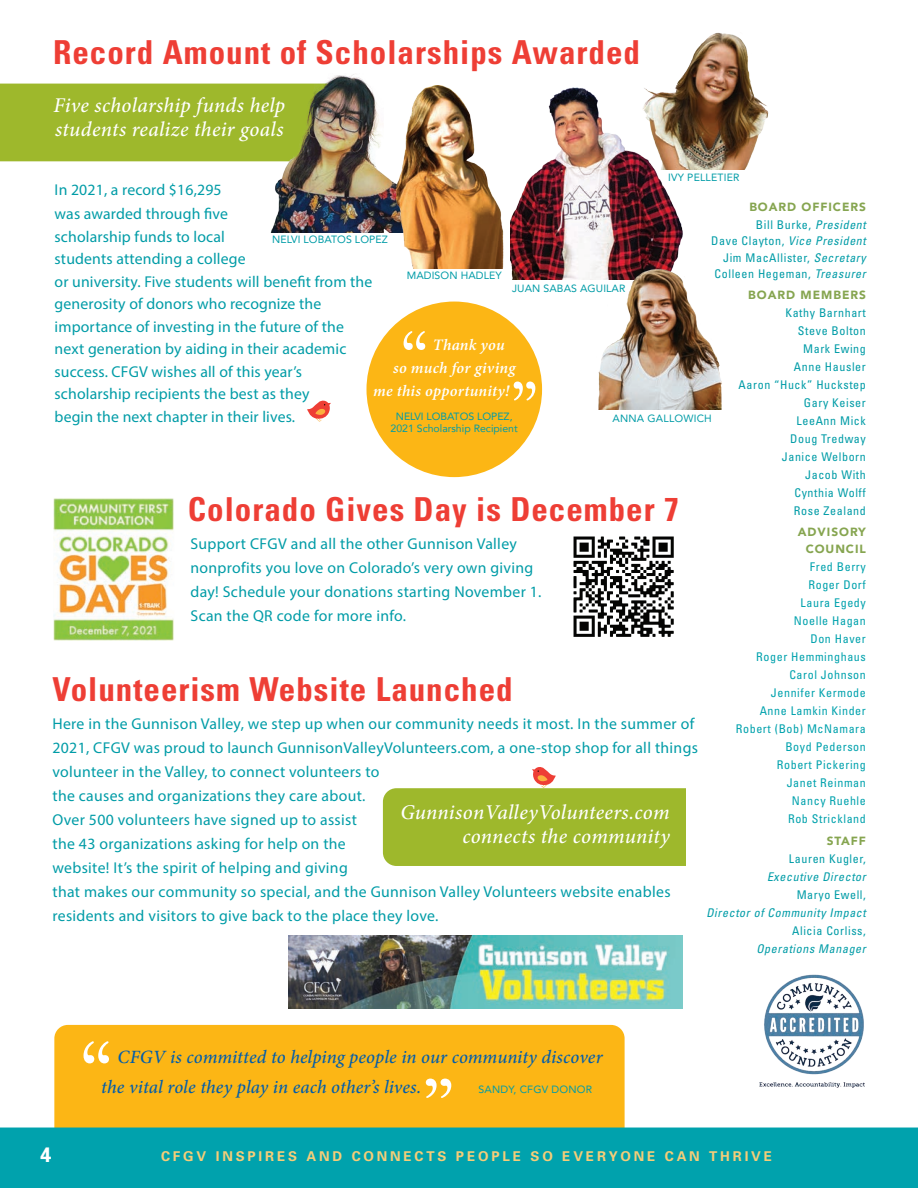
<style>
.page{position:relative;width:918px;height:1188px;background:#fff}
.page>*{position:absolute;margin:0;border:0;box-sizing:border-box;transform-origin:0 0}
.mainparagraph2016{font:700 condensed 33px "Univers";letter-spacing:.03em;color:#ee3e35}
.mainparagraph2016-2{font:italic 500 21px/24px "Minion Pro";letter-spacing:.01em;color:#fff}
.t1{font:700 21px "Univers";color:#fff}
.mainparagraph2016-3{font:italic 500 18.75px/30px "Minion Pro";color:#015dab}
.mainparagraph2016-4{font:italic 600 15.9px "Minion Pro";letter-spacing:.015em;color:#fff}
.mainparagraph2016-5{font:15.75px/24px "Myriad Pro";letter-spacing:.02em;color:#009ca7}
.mainparagraph2016-6{font:700 13.5px "Univers";letter-spacing:.21em;color:#f6cd78}
.t2{font:condensed 12px "Univers";letter-spacing:.05em;color:#009ca7}
.t3{font:condensed 12px "Univers";letter-spacing:.05em;color:#00a2ad}
.t4{font:italic condensed 12px/18px "Univers";color:#009ca7;text-align:right}
.t5{font:900 11.85px/16.5px "Avenir";letter-spacing:.08em;color:#86a550;text-align:right}
.mainparagraph2016-7{font:10.5px/12px "Avenir";letter-spacing:.01em;color:#009ca7;text-align:center}
.s1{font-style:italic}
.s2{font-style:normal}
</style>
<div class="page">
<div style="left:54px;top:1025px;width:571px;height:121px;background:#fcb615;border-radius:14px"></div>
<div style="left:0;top:1128px;width:918px;height:60px;background:#00a2ad"></div>
<div style="left:0;top:84px;width:266px;height:77px;background:#9eb82c"></div>
<img style="left:266px;top:74px;width:131px;height:158px">
<img style="left:511px;top:87px;width:173px;height:193px">
<img style="left:634px;top:33px;width:135px;height:136px">
<img style="left:397px;top:86px;width:107px;height:182px">
<img style="left:289px;top:935px;width:393px;height:73px">
<div style="left:367px;top:302px;width:175px;height:175px;background:#fcb615;border-radius:50%"></div>
<svg style="left:404px;top:331px;width:21px;height:19px"></svg>
<svg style="left:514px;top:382px;width:21px;height:18px"></svg>
<img style="left:546px;top:265px;width:176px;height:145px">
<svg style="left:84px;top:1041px;width:25px;height:22px"></svg>
<svg style="left:426px;top:1079px;width:25px;height:19px"></svg>
<svg style="left:307px;top:400px;width:24px;height:22px"></svg>
<img style="left:573px;top:536px;width:101px;height:101px">
<img style="left:759px;top:974px;width:106px;height:114px">
<img style="left:53px;top:498px;width:121px;height:143px">
<div style="left:383px;top:788px;width:359px;height:78px;background:#9eb82c;border-radius:14px"></div>
<svg style="left:532px;top:767px;width:24px;height:21px"></svg>
<div style="left:686px;top:762px;width:62px;height:125px;background:#fff"></div>
<p class="mainparagraph2016" style="left:53px;top:32px;width:588px">Record Amount of Scholarships Awarded</p>
<p class="mainparagraph2016-2" style="left:53px;top:93px;width:233px">Five scholarship funds help students realize their goals</p>
<p class="mainparagraph2016-7" style="left:668px;top:171px;width:73px">IVY PELLETIER</p>
<p class="mainparagraph2016-5" style="left:55px;top:177px;width:175px">In 2021, a record $16,295 was awarded through five</p>
<p class="mainparagraph2016-5" style="left:55px;top:225px;width:319px;line-height:22.5px">scholarship funds to local<br>students attending a college<br>or university. Five students will benefit from the generosity of donors who recognize the importance of investing in the future of the next generation by aiding in their academic success. CFGV wishes all of this year’s scholarship recipients the best as they<br>begin the next chapter in their lives.</p>
<p class="t5" style="left:749px;top:198px;width:118px">BOARD OFFICERS</p>
<p class="t2" style="left:756px;top:217px;width:114px">Bill Burke, <span class="s1">President</span></p>
<p class="t4" style="left:711px;top:232px;width:159px"><span class="s2">D a v e C l a yt o n ,</span> Vice President</p>
<p class="t2" style="left:723px;top:250px;width:147px">Jim MacAllister, <span class="s1">Secretary</span></p>
<p class="t2" style="left:715px;top:266px;width:156px">Colleen Hegeman, <span class="s1">Treasurer</span></p>
<p class="t5" style="left:748px;top:287px;width:119px">BOARD MEMBERS</p>
<p class="t2" style="left:785px;top:305px;width:82px">Kathy Barnhart</p>
<p class="t2" style="left:798px;top:323px;width:69px">Steve Bolton</p>
<p class="t2" style="left:803px;top:341px;width:64px">Mark Ewing</p>
<p class="t2" style="left:794px;top:359px;width:73px">Anne Hausler</p>
<p class="t2" style="left:739px;top:377px;width:129px">Aaron “Huck” Huckstep</p>
<p class="t2" style="left:804px;top:395px;width:63px">Gary Keiser</p>
<p class="t2" style="left:797px;top:413px;width:71px">LeeAnn Mick</p>
<p class="t2" style="left:790px;top:431px;width:77px">Doug Tredway</p>
<p class="t2" style="left:782px;top:449px;width:86px">Janice Welborn</p>
<p class="t2" style="left:805px;top:467px;width:62px">Jacob With</p>
<p class="t2" style="left:794px;top:485px;width:73px">Cynthia Wolff</p>
<p class="t2" style="left:794px;top:503px;width:73px">Rose Zealand</p>
<p class="t5" style="left:798px;top:524px;width:69px">ADVISORY<br>COUNCIL</p>
<p class="t3" style="left:810px;top:559px;width:58px">Fred Berry</p>
<p class="t3" style="left:809px;top:577px;width:59px">Roger Dorf</p>
<p class="t3" style="left:801px;top:595px;width:67px">Laura Egedy</p>
<p class="t3" style="left:794px;top:613px;width:73px">Noelle Hagan</p>
<p class="t3" style="left:810px;top:631px;width:57px">Don Haver</p>
<p class="t3" style="left:756px;top:649px;width:111px">Roger Hemminghaus</p>
<p class="t3" style="left:789px;top:667px;width:78px">Carol Johnson</p>
<p class="t3" style="left:771px;top:685px;width:96px">Jennifer Kermode</p>
<p class="t3" style="left:760px;top:703px;width:108px">Anne Lamkin Kinder</p>
<p class="t3" style="left:736px;top:721px;width:131px">Robert (Bob) McNamara</p>
<p class="t3" style="left:785px;top:739px;width:82px">Boyd Pederson</p>
<p class="t3" style="left:777px;top:757px;width:90px">Robert Pickering</p>
<p class="t3" style="left:787px;top:775px;width:81px">Janet Reinman</p>
<p class="t3" style="left:792px;top:793px;width:75px">Nancy Ruehle</p>
<p class="t3" style="left:788px;top:811px;width:79px">Rob Strickland</p>
<p class="t5" style="left:827px;top:832px;width:41px">STAFF</p>
<p class="t4" style="left:767px;top:849px;width:103px"><span class="s2">Lauren Kugler,<br></span>Executive Director</p>
<p class="t4" style="left:706px;top:885px;width:164px"><span class="s2">Maryo Ewell,<br></span>Director of Community Impact</p>
<p class="t4" style="left:756px;top:921px;width:114px"><span class="s2">Alicia Corliss,<br></span>Operations Manager</p>
<p class="mainparagraph2016-7" style="left:272px;top:233px;width:117px">NELVI LOBATOS LOPEZ</p>
<p class="mainparagraph2016-7" style="left:407px;top:269px;width:96px">MADISON HADLEY</p>
<p class="mainparagraph2016-7" style="left:512px;top:282px;width:115px">JUAN SABAS AGUILAR</p>
<p class="mainparagraph2016-4" style="left:433px;top:334px;width:74px">Thank you</p>
<p class="mainparagraph2016-4" style="left:393px;top:357px;width:124px">so much for giving</p>
<p class="mainparagraph2016-4" style="left:373px;top:380px;width:138px">me this opportunity!</p>
<p class="mainparagraph2016-7" style="left:391px;top:410px;width:129px">NELVI LOBATOS LOPEZ,<br>2021 Scholarship Recipient</p>
<p class="mainparagraph2016-7" style="left:612px;top:412px;width:101px">ANNA GALLOWICH</p>
<p class="mainparagraph2016" style="left:188px;top:489px;width:492px">Colorado Gives Day is December 7</p>
<p class="mainparagraph2016-5" style="left:190px;top:532px;width:353px">Support CFGV and all the other Gunnison Valley nonprofits you love on Colorado’s very own giving day! Schedule your donations starting November 1.<br>Scan the QR code for more info.</p>
<p class="mainparagraph2016" style="left:53px;top:669px;width:462px">Volunteerism Website Launched</p>
<p class="mainparagraph2016-5" style="left:52px;top:711px;width:647px">Here in the Gunnison Valley, we step up when our community needs it most. In the summer of 2021, CFGV was proud to launch GunnisonValleyVolunteers.com, a one-stop shop for all things volunteer in the Valley, to connect volunteers to<br>the causes and organizations they care about.<br>Over 500 volunteers have signed up to assist<br>the 43 organizations asking for help on the<br>website! It’s the spirit of helping and giving<br>that makes our community so special, and the Gunnison Valley Volunteers website enables residents and visitors to give back to the place they love.</p>
<p class="mainparagraph2016-2" style="left:400px;top:800px;width:271px;text-align:right">GunnisonValleyVolunteers.com connects the community</p>
<p class="t1" style="left:40px;top:1141px;width:13px">4</p>
<p class="mainparagraph2016-3" style="left:101px;top:1042px;width:503px;text-indent:16px">CFGV is committed to helping people in our community discover the vital role they play in each other’s lives.</p>
<p class="mainparagraph2016-7" style="left:478px;top:1083px;width:115px">SANDY, CFGV DONOR</p>
<p class="mainparagraph2016-6" style="left:161px;top:1147px;width:613px">CFGV INSPIRES AND CONNECTS PEOPLE SO EVERYONE CAN THRIVE</p>
</div>
